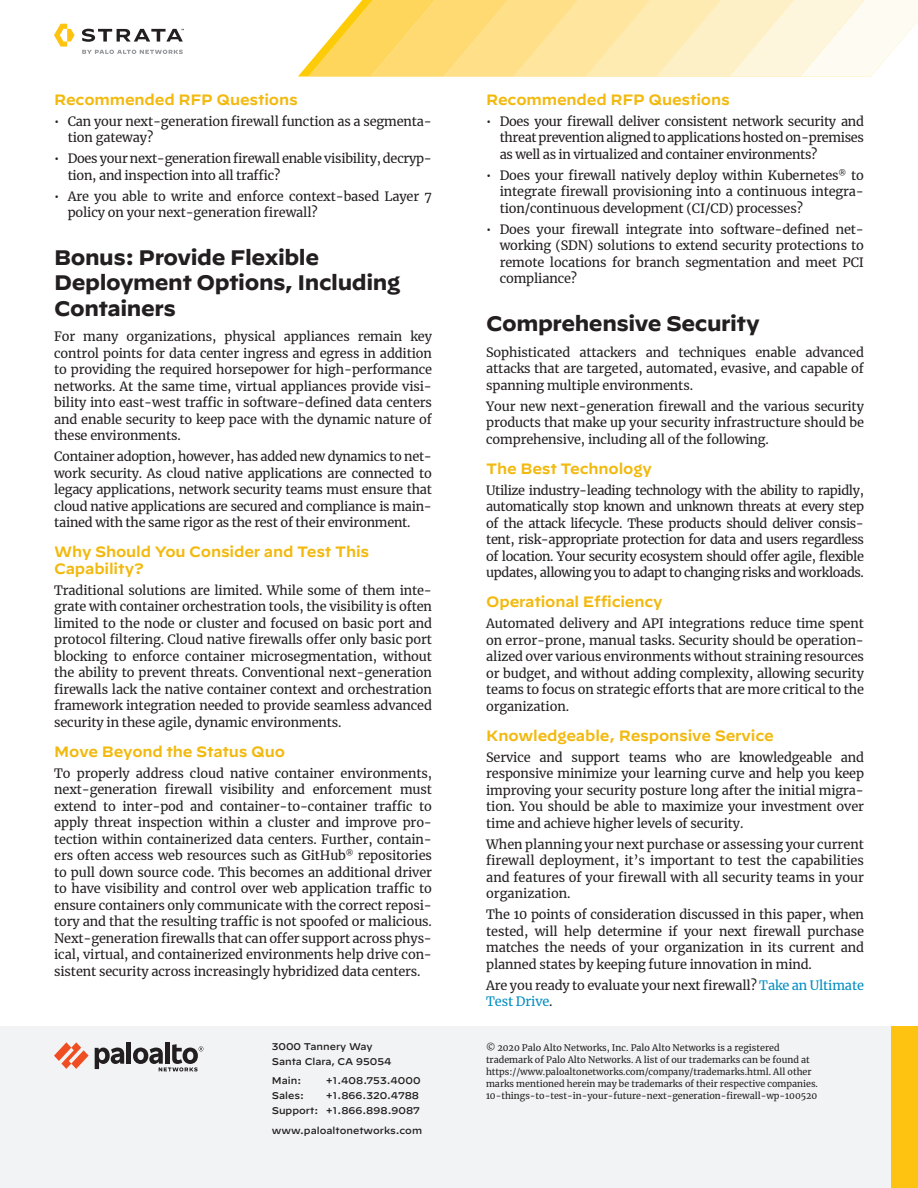
<style>
.page{position:relative;width:918px;height:1188px;background:#fff}
.page>*{position:absolute;margin:0;border:0;box-sizing:border-box;transform-origin:0 0}
.t1{font:700 21px/25.2px "Decimal";letter-spacing:-.02em;color:#231f20}
.t2{font:600 15px/16.5px "Decimal";letter-spacing:-.01em;color:#f2b90f}
.body-text{font:12.75px/16.5px "Merriweather";letter-spacing:-.01em;color:#231f20;text-align:justify}
.bullet-list{font:12.75px/16.5px "Merriweather";letter-spacing:-.01em;color:#231f20;text-align:justify}
.t3{font:500 9.75px/15px "Decimal";color:#231f20}
.t4{font:9px/12px "Merriweather";color:#231f20}
.s1{color:#008dc1}
</style>
<div class="page">
<svg style="left:298px;top:0;width:620px;height:76px"></svg>
<div style="left:0;top:1026px;width:918px;height:162px;background:#f2f3f4"></div>
<svg style="left:54px;top:1042px;width:35px;height:27px"></svg>
<hr style="left:127px;top:1042px;width:4px;height:22px;background:#231f20">
<svg style="left:95px;top:1048px;width:29px;height:21px"></svg>
<div style="left:165px;top:1042px;width:5px;height:22px;background:#231f20"></div>
<svg style="left:133px;top:1044px;width:70px;height:27px"></svg>
<div style="left:891px;top:1026px;width:27px;height:162px;background:#fec210"></div>
<svg style="left:54px;top:24px;width:21px;height:23px"></svg>
<svg style="left:82px;top:29px;width:102px;height:13px"></svg>
<svg style="left:82px;top:50px;width:101px;height:4px"></svg>
<p class="t2" style="left:54px;top:89px;width:245px">Recommended RFP Questions</p>
<p class="bullet-list" style="left:68px;top:113px;width:366px;text-indent:-14px">• Can your next-generation firewall function as a segmenta&shy;tion gateway?</p>
<p class="bullet-list" style="left:68px;top:150px;width:366px;text-indent:-14px">• Does your next-generation firewall enable visibility, decryp&shy;tion, and inspection into all traffic?</p>
<p class="bullet-list" style="left:68px;top:188px;width:366px;text-indent:-14px">• Are you able to write and enforce context-based Layer 7 policy on your next-generation firewall?</p>
<p class="t1" style="left:54px;top:245px;width:348px">Bonus: Provide Flexible<br>Deployment Options, Including<br>Containers</p>
<p class="body-text" style="left:54px;top:328px;width:379px">For many organizations, physical appliances remain key control points for data center ingress and egress in addition to providing the required horsepower for high-performance networks. At the same time, virtual appliances provide visi&shy;bility into east-west traffic in software-defined data centers and enable security to keep pace with the dynamic nature of these environments.</p>
<p class="body-text" style="left:54px;top:448px;width:379px">Container adoption, however, has added new dynamics to net&shy;work security. As cloud native applications are connected to legacy applications, network security teams must ensure that cloud native applications are secured and compliance is main&shy;tained with the same rigor as the rest of their environment.</p>
<p class="t2" style="left:54px;top:541px;width:316px">Why Should You Consider and Test This<br>Capability?</p>
<p class="body-text" style="left:54px;top:581px;width:379px">Traditional solutions are limited. While some of them inte&shy;grate with container orchestration tools, the visibility is often limited to the node or cluster and focused on basic port and protocol filtering. Cloud native firewalls offer only basic port blocking to enforce container microsegmentation, without the ability to prevent threats. Conventional next-generation firewalls lack the native container context and orchestration framework integration needed to provide seamless advanced security in these agile, dynamic environments.</p>
<p class="t2" style="left:54px;top:741px;width:232px">Move Beyond the Status Quo</p>
<p class="body-text" style="left:54px;top:764px;width:379px">To properly address cloud native container environments, next-generation firewall visibility and enforcement must extend to inter-pod and container-to-container traffic to apply threat inspection within a cluster and improve pro&shy;tection within containerized data centers. Further, contain&shy;ers often access web resources such as GitHub<sup>®</sup> repositories to pull down source code. This becomes an additional driver to have visibility and control over web application traffic to ensure containers only communicate with the correct reposi&shy;tory and that the resulting traffic is not spoofed or malicious.<br>Next-generation firewalls that can offer support across phys&shy;ical, virtual, and containerized environments help drive con&shy;sistent security across increasingly hybridized data centers.</p>
<p class="t3" style="left:272px;top:1038px;width:121px">3000 Tannery Way<br>Santa Clara, CA 95054</p>
<p class="t3" style="left:272px;top:1072px;width:31px">Main:</p>
<p class="t3" style="left:326px;top:1072px;width:96px">+1.408.753.4000</p>
<p class="t3" style="left:272px;top:1087px;width:34px">Sales:</p>
<p class="t3" style="left:272px;top:1087px;width:150px;text-align:right">+1.866.320.4788<br>Support: +1.866.898.9087</p>
<p class="t3" style="left:272px;top:1122px;width:152px">www.paloaltonetworks.com</p>
<p class="t2" style="left:486px;top:89px;width:245px">Recommended RFP Questions</p>
<p class="bullet-list" style="left:500px;top:113px;width:366px;text-indent:-14px">• Does your firewall deliver consistent network security and threat prevention aligned to applications hosted on-premises as well as in virtualized and container environments?</p>
<p class="bullet-list" style="left:500px;top:167px;width:366px;text-indent:-13px">• Does your firewall natively deploy within Kubernetes<sup>®</sup> to integrate firewall provisioning into a continuous integra&shy;tion/continuous development (CI/CD) processes?</p>
<p class="bullet-list" style="left:500px;top:221px;width:366px;text-indent:-14px">• Does your firewall integrate into software-defined net&shy;working (SDN) solutions to extend security protections to remote locations for branch segmentation and meet PCI compliance?</p>
<p class="t1" style="left:486px;top:311px;width:275px">Comprehensive Security</p>
<p class="body-text" style="left:486px;top:343px;width:379px">Sophisticated attackers and techniques enable advanced attacks that are targeted, automated, evasive, and capable of spanning multiple environments.</p>
<p class="body-text" style="left:486px;top:397px;width:379px">Your new next-generation firewall and the various security products that make up your security infrastructure should be comprehensive, including all of the following.</p>
<p class="t2" style="left:486px;top:458px;width:167px">The Best Technology</p>
<p class="body-text" style="left:486px;top:481px;width:379px">Utilize industry-leading technology with the ability to rapidly, automatically stop known and unknown threats at every step of the attack lifecycle. These products should deliver consis&shy;tent, risk-appropriate protection for data and users regardless of location. Your security ecosystem should offer agile, flexible updates, allowing you to adapt to changing risks and workloads.</p>
<p class="t2" style="left:486px;top:592px;width:178px">Operational Efficiency</p>
<p class="body-text" style="left:486px;top:615px;width:379px">Automated delivery and API integrations reduce time spent on error-prone, manual tasks. Security should be operation&shy;alized over various environments without straining resources or budget, and without adding complexity, allowing security teams to focus on strategic efforts that are more critical to the organization.</p>
<p class="t2" style="left:486px;top:725px;width:289px">Knowledgeable, Responsive Service</p>
<p class="body-text" style="left:486px;top:748px;width:379px">Service and support teams who are knowledgeable and responsive minimize your learning curve and help you keep improving your security posture long after the initial migra&shy;tion. You should be able to maximize your investment over time and achieve higher levels of security.</p>
<p class="body-text" style="left:486px;top:835px;width:379px">When planning your next purchase or assessing your current firewall deployment, it’s important to test the capabilities and features of your firewall with all security teams in your organization.</p>
<p class="body-text" style="left:486px;top:906px;width:379px">The 10 points of consideration discussed in this paper, when tested, will help determine if your next firewall purchase matches the needs of your organization in its current and planned states by keeping future innovation in mind.</p>
<p class="body-text" style="left:486px;top:976px;width:379px">Are you ready to evaluate your next firewall? <span class="s1">Take an Ultimate<br>Test Drive</span>.</p>
<p class="t4" style="left:486px;top:1042px;width:334px">© 2020 Palo Alto Networks, Inc. Palo Alto Networks is a registered trademark of Palo Alto Networks. A list of our trademarks can be found at https://www.paloaltonetworks.com/company/trademarks.html. All other marks mentioned herein may be trademarks of their respective companies.<br>10-things-to-test-in-your-future-next-generation-firewall-wp-100520</p>
</div>
